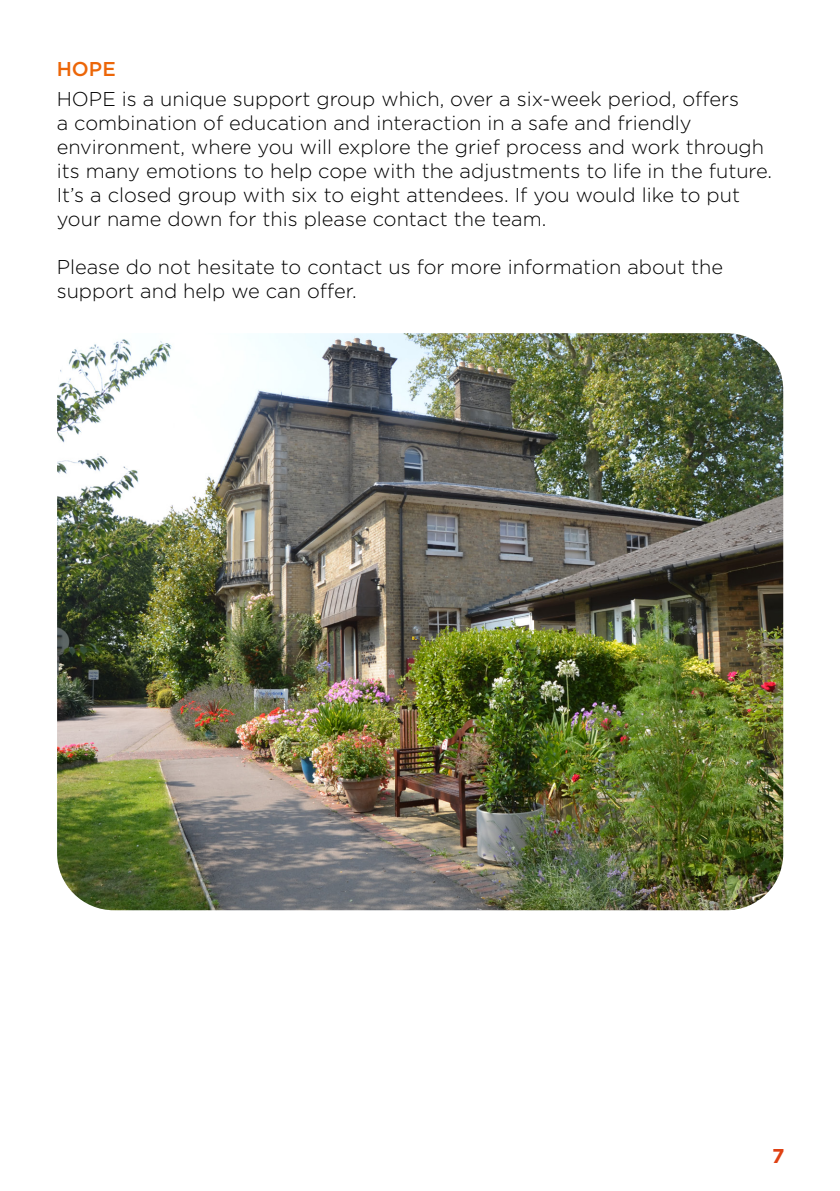
<style>
.page{position:relative;width:840px;height:1191px;background:#fff}
.page>*{position:absolute;margin:0;border:0;box-sizing:border-box;transform-origin:0 0}
.t1{font:300 20px/24px "Gotham";color:#000}
.t2{font:500 20px "Gotham";color:#ec6608}
.t3{font:700 20px "Gotham";color:#df4113}
</style>
<div class="page">
<img style="left:57px;top:333px;width:725px;height:577px">
<p class="t2" style="left:57px;top:56px;width:60px">HOPE</p>
<p class="t1" style="left:57px;top:86px;width:716px">HOPE is a unique support group which, over a six-week period, offers<br>a combination of education and interaction in a safe and friendly environment, where you will explore the grief process and work through its many emotions to help cope with the adjustments to life in the future.<br>It’s a closed group with six to eight attendees. If you would like to put your name down for this please contact the team.</p>
<p class="t1" style="left:57px;top:254px;width:667px">Please do not hesitate to contact us for more information about the support and help we can offer.</p>
<p class="t3" style="left:771px;top:1142px;width:14px">7</p>
</div>
